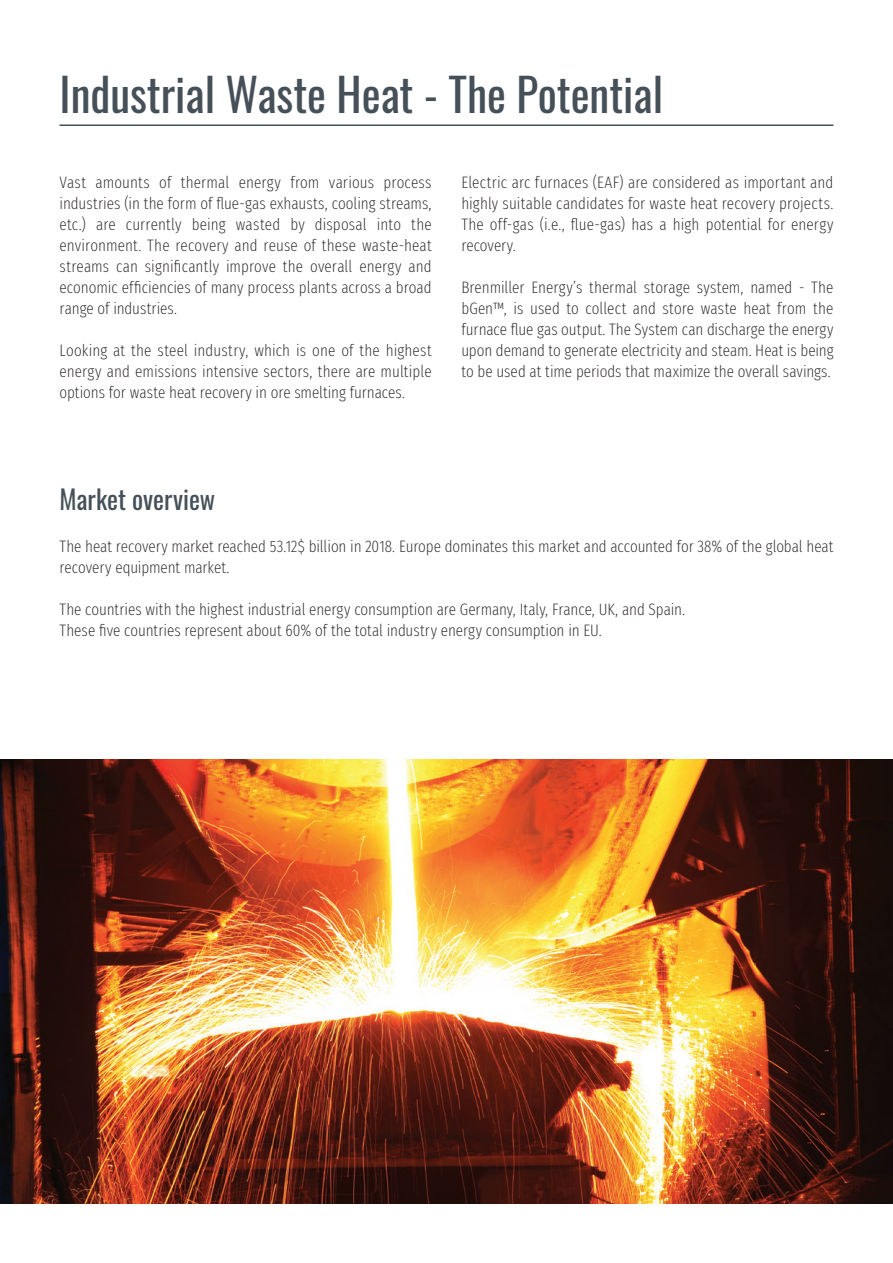
<style>
.page{position:relative;width:893px;height:1263px;background:#fff}
.page>*{position:absolute;margin:0;border:0;box-sizing:border-box;transform-origin:0 0}
.t1{font:45px "Oswald";color:#465059}
.t2{font:26.1px "Oswald";color:#465059}
.t3{font:200 extra-condensed 16.5px/21px "Fira Sans";color:#231f20;text-align:justify}
</style>
<div class="page">
<hr style="left:60px;top:124px;width:773px;height:2px;background:#465059">
<img style="left:0;top:759px;width:893px;height:444px">
<h1 class="t1" style="left:60px;top:55px;width:605px">Industrial Waste Heat - The Potential</h1>
<p class="t3" style="left:60px;top:171px;width:374px">Vast amounts of thermal energy from various process industries (in the form of flue-gas exhausts, cooling streams, etc.) are currently being wasted by disposal into the environment. The recovery and reuse of these waste-heat streams can significantly improve the overall energy and economic efficiencies of many process plants across a broad range of industries.</p>
<p class="t3" style="left:60px;top:339px;width:374px">Looking at the steel industry, which is one of the highest energy and emissions intensive sectors, there are multiple options for waste heat recovery in ore smelting furnaces.</p>
<p class="t3" style="left:461px;top:171px;width:374px">Electric arc furnaces (EAF) are considered as important and highly suitable candidates for waste heat recovery projects.<br>The off-gas (i.e., flue-gas) has a high potential for energy recovery.</p>
<p class="t3" style="left:461px;top:276px;width:374px">Brenmiller Energy’s thermal storage system, named - The bGen™, is used to collect and store waste heat from the furnace flue gas output. The System can discharge the energy upon demand to generate electricity and steam. Heat is being to be used at time periods that maximize the overall savings.</p>
<h2 class="t2" style="left:60px;top:476px;width:157px">Market overview</h2>
<p class="t3" style="left:60px;top:536px;width:775px">The heat recovery market reached 53.12$ billion in 2018. Europe dominates this market and accounted for 38% of the global heat recovery equipment market.</p>
<p class="t3" style="left:60px;top:599px;width:627px">The countries with the highest industrial energy consumption are Germany, Italy, France, UK, and Spain.<br>These five countries represent about 60% of the total industry energy consumption in EU.</p>
</div>
